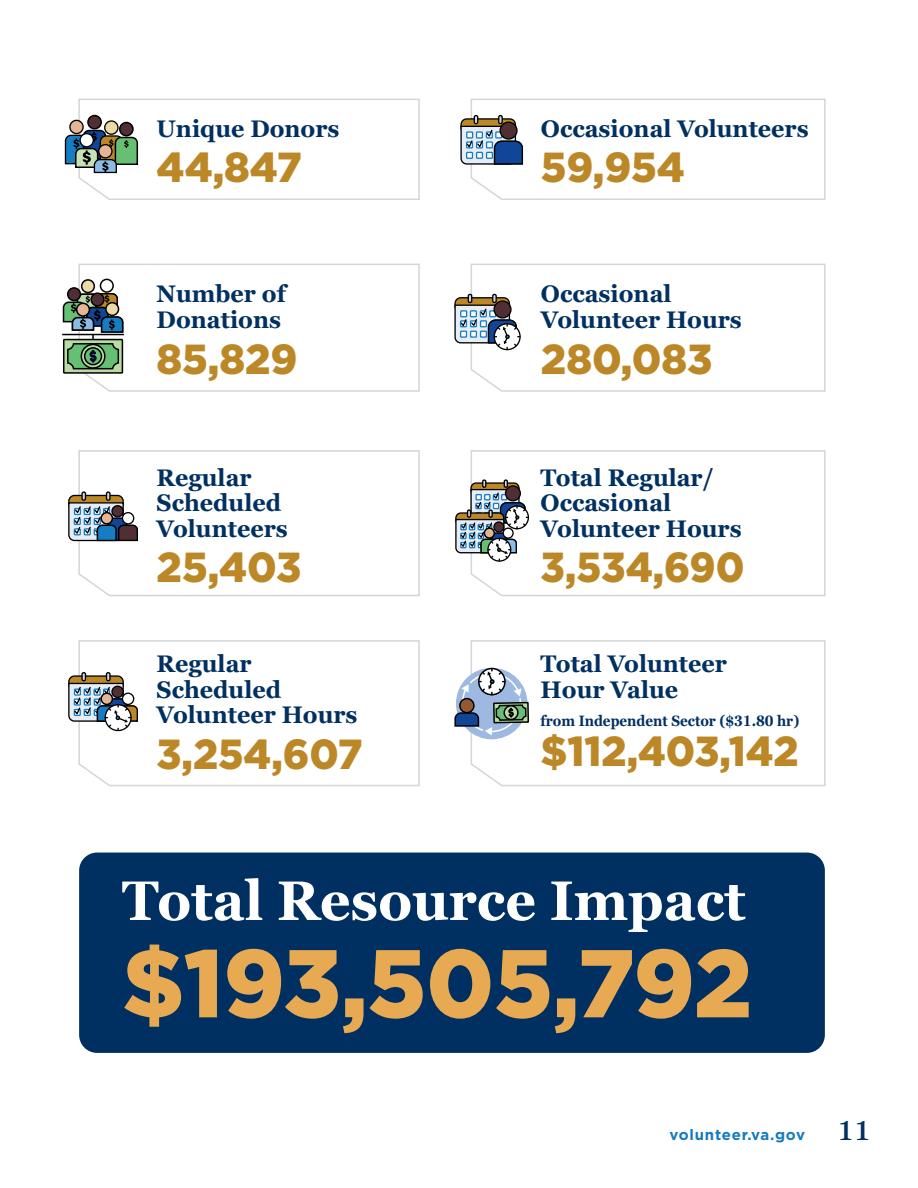
<style>
.page{position:relative;width:918px;height:1188px;background:#fff}
.page>*{position:absolute;margin:0;border:0;box-sizing:border-box;transform-origin:0 0}
.t1{font:900 96px "Gotham";letter-spacing:-.005em;color:#e7a951}
.t2{font:700 55.5px "Georgia Pro";color:#fff}
.t3{font:900 42px "Gotham";color:#bc8827}
.t4{font:900 42px "Gotham";color:#bc8827;scale:.96 1}
.t5{font:900 42px "Gotham";color:#bc8827;scale:.94 1}
.t6{font:700 24px/25.5px "Georgia Pro";color:#003061}
.t7{font:700 15px "Georgia Pro";color:#003061;scale:.9 1}
.t8{font:700 15px "Gotham HTF";letter-spacing:.05em;color:#147bc0}
.s1{font-family:"Georgia Pro";font-weight:600;font-size:27px;color:#003061}
</style>
<div class="page">
<div style="left:79px;top:853px;width:746px;height:200px;background:#003061;border-radius:18px"></div>
<svg style="left:78px;top:263px;width:342px;height:129px"></svg>
<svg style="left:78px;top:450px;width:342px;height:147px"></svg>
<svg style="left:78px;top:640px;width:342px;height:147px"></svg>
<svg style="left:470px;top:263px;width:356px;height:129px"></svg>
<svg style="left:470px;top:450px;width:356px;height:147px"></svg>
<svg style="left:530px;top:640px;width:296px;height:147px"></svg>
<div style="left:81px;top:491px;width:5px;height:10px;border:1px solid #000;border-radius:2px"></div>
<div style="left:106px;top:491px;width:5px;height:10px;border:1px solid #000;border-radius:2px"></div>
<svg style="left:68px;top:492px;width:71px;height:50px"></svg>
<div style="left:81px;top:672px;width:5px;height:9px;border:1px solid #000;border-radius:2px"></div>
<div style="left:106px;top:672px;width:5px;height:9px;border:1px solid #000;border-radius:2px"></div>
<svg style="left:68px;top:673px;width:71px;height:61px"></svg>
<svg style="left:460px;top:98px;width:366px;height:102px"></svg>
<svg style="left:454px;top:294px;width:67px;height:57px"></svg>
<svg style="left:64px;top:98px;width:356px;height:102px"></svg>
<div style="left:64px;top:340px;width:58px;height:33px;background:linear-gradient(to right,#b8dca4,#b8dca4)"></div>
<div style="left:63px;top:339px;width:60px;height:35px;border:2px solid #000"></div>
<svg style="left:68px;top:344px;width:50px;height:25px"></svg>
<div style="left:67px;top:343px;width:52px;height:26px;border:2px solid #000;border-radius:6px"></div>
<svg style="left:81px;top:345px;width:24px;height:23px"></svg>
<div style="left:81px;top:344px;width:25px;height:25px;border:2px solid #000;border-radius:50%"></div>
<div style="left:84px;top:347px;width:18px;height:18px;border:2px solid #000;border-radius:50%"></div>
<div style="left:82px;top:280px;width:12px;height:13px;background:#ebdba6;border-radius:50%"></div>
<div style="left:81px;top:279px;width:14px;height:14px;border:2px solid #000;border-radius:50%"></div>
<div style="left:68px;top:288px;width:12px;height:13px;background:#512e33;border-radius:50%"></div>
<div style="left:67px;top:287px;width:14px;height:14px;border:2px solid #000;border-radius:50%"></div>
<div style="left:100px;top:279px;width:13px;height:13px;background:#fff;border-radius:50%"></div>
<div style="left:100px;top:279px;width:14px;height:14px;border:2px solid #000;border-radius:50%"></div>
<svg style="left:62px;top:292px;width:62px;height:71px;background:#6c8576"></svg>
<hr style="left:62px;top:334px;width:62px;height:1px;background:#000">
<svg style="left:454px;top:479px;width:76px;height:374px"></svg>
<h3 class="t6" style="left:157px;top:116px;width:184px">Unique Donors</h3>
<p class="t3" style="left:157px;top:139px;width:147px">44,847</p>
<h3 class="t6" style="left:157px;top:282px;width:131px">Number of<br>Donations</h3>
<p class="t3" style="left:157px;top:330px;width:142px">85,829</p>
<h3 class="t6" style="left:157px;top:465px;width:133px">Regular<br>Scheduled<br>Volunteers</h3>
<p class="t3" style="left:157px;top:538px;width:146px">25,403</p>
<h3 class="t6" style="left:157px;top:652px;width:202px">Regular<br>Scheduled<br>Volunteer Hours</h3>
<p class="t4" style="left:157px;top:725px;width:216px">3,254,607</p>
<h3 class="t6" style="left:541px;top:116px;width:269px">Occasional Volunteers</h3>
<p class="t3" style="left:541px;top:139px;width:146px">59,954</p>
<h3 class="t6" style="left:541px;top:282px;width:202px">Occasional<br>Volunteer Hours</h3>
<p class="t3" style="left:541px;top:330px;width:173px">280,083</p>
<h3 class="t6" style="left:541px;top:465px;width:202px">Total Regular/<br>Occasional<br>Volunteer Hours</h3>
<p class="t5" style="left:541px;top:538px;width:218px">3,534,690</p>
<h3 class="t6" style="left:541px;top:652px;width:188px">Total Volunteer<br>Hour Value</h3>
<p class="t7" style="left:541px;top:712px;width:289px">from Independent Sector ($31.80 hr)</p>
<p class="t4" style="left:541px;top:722px;width:270px">$112,403,142</p>
<h3 class="t2" style="left:122px;top:869px;width:625px">Total Resource Impact</h3>
<p class="t1" style="left:122px;top:917px;width:632px">$193,505,792</p>
<p class="t8" style="left:670px;top:1126px;width:203px">volunteer.va.gov <span class="s1">11</span></p>
</div>
